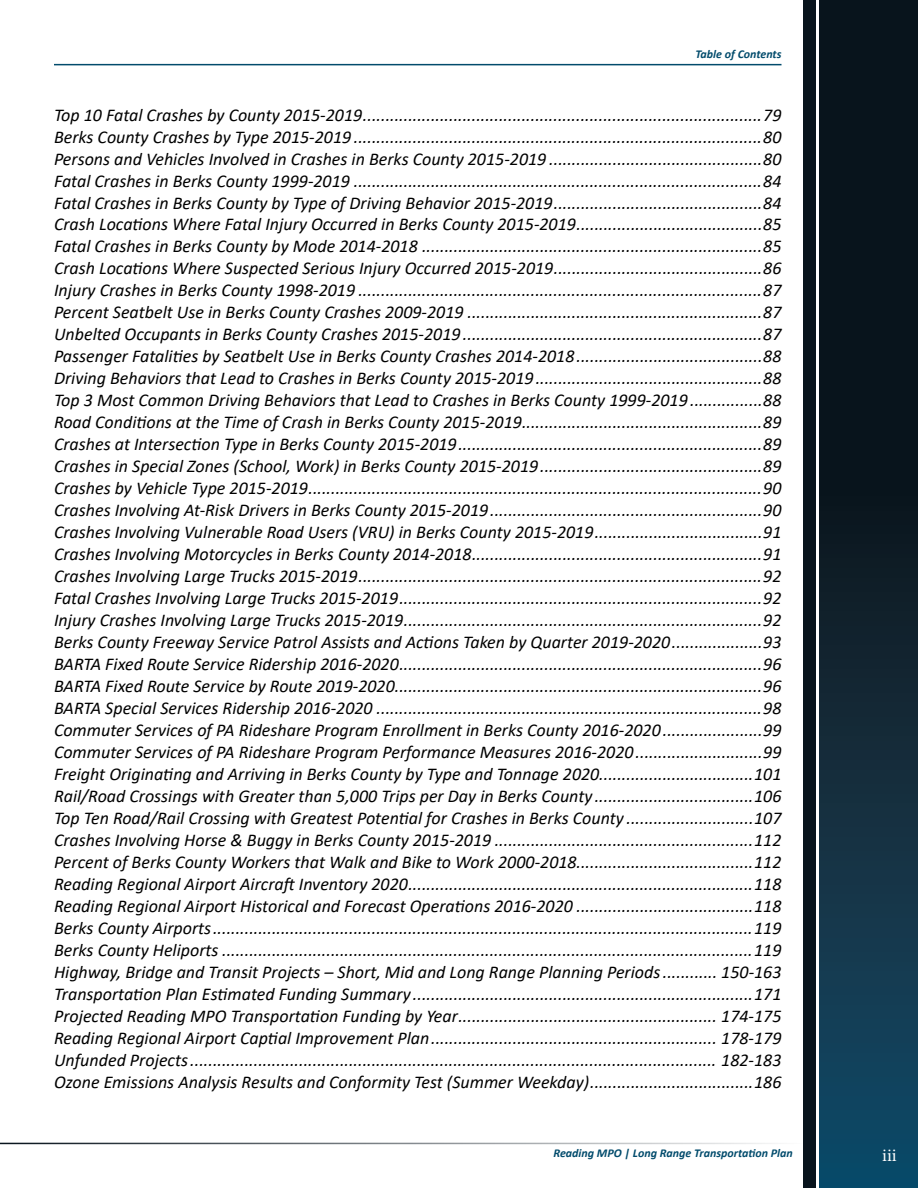
<style>
.page{position:relative;width:918px;height:1188px;background:#fff}
.page>*{position:absolute;margin:0;border:0;box-sizing:border-box;transform-origin:0 0}
.t1{font:italic 18px/22px "Calibri";color:#000;text-align:justify}
.t2{font:18px "Minion Pro";color:#fff}
.t3{font:italic 700 12px "Calibri";color:#024b6c}
</style>
<div class="page">
<div style="left:804px;top:0;width:12px;height:1188px;background:#08141d"></div>
<svg style="left:819px;top:0;width:99px;height:1188px;background:#0d2432"></svg>
<hr style="left:0;top:1143px;width:802px;height:1px;background:#08141d">
<hr style="left:54px;top:64px;width:728px;height:1px;background:#024b6c">
<p class="t3" style="left:696px;top:45px;width:87px">Table of Contents</p>
<p class="t1" style="left:54px;top:103px;width:729px">Top 10 Fatal Crashes by County 2015-2019........................................................................................79<br>Berks County Crashes by Type 2015-2019 ..........................................................................................80<br>Persons and Vehicles Involved in Crashes in Berks County 2015-2019 ...............................................80<br>Fatal Crashes in Berks County 1999-2019 ..........................................................................................84<br>Fatal Crashes in Berks County by Type of Driving Behavior 2015-2019..............................................84<br>Crash Locations Where Fatal Injury Occurred in Berks County 2015-2019.........................................85<br>Fatal Crashes in Berks County by Mode 2014-2018 ...........................................................................85<br>Crash Locations Where Suspected Serious Injury Occurred 2015-2019..............................................86<br>Injury Crashes in Berks County 1998-2019 .........................................................................................87<br>Percent Seatbelt Use in Berks County Crashes 2009-2019 .................................................................87<br>Unbelted Occupants in Berks County Crashes 2015-2019 ..................................................................87<br>Passenger Fatalities by Seatbelt Use in Berks County Crashes 2014-2018.........................................88<br>Driving Behaviors that Lead to Crashes in Berks County 2015-2019..................................................88<br>Top 3 Most Common Driving Behaviors that Lead to Crashes in Berks County 1999-2019 ................88<br>Road Conditions at the Time of Crash in Berks County 2015-2019.....................................................89<br>Crashes at Intersection Type in Berks County 2015-2019...................................................................89<br>Crashes in Special Zones (School, Work) in Berks County 2015-2019.................................................89<br>Crashes by Vehicle Type 2015-2019....................................................................................................90<br>Crashes Involving At-Risk Drivers in Berks County 2015-2019............................................................90<br>Crashes Involving Vulnerable Road Users (VRU) in Berks County 2015-2019.....................................91<br>Crashes Involving Motorcycles in Berks County 2014-2018................................................................91<br>Crashes Involving Large Trucks 2015-2019.........................................................................................92<br>Fatal Crashes Involving Large Trucks 2015-2019................................................................................92<br>Injury Crashes Involving Large Trucks 2015-2019...............................................................................92<br>Berks County Freeway Service Patrol Assists and Actions Taken by Quarter 2019-2020....................93<br>BARTA Fixed Route Service Ridership 2016-2020................................................................................96<br>BARTA Fixed Route Service by Route 2019-2020.................................................................................96<br>BARTA Special Services Ridership 2016-2020 .....................................................................................98<br>Commuter Services of PA Rideshare Program Enrollment in Berks County 2016-2020......................99<br>Commuter Services of PA Rideshare Program Performance Measures 2016-2020............................99<br>Freight Originating and Arriving in Berks County by Type and Tonnage 2020..................................101<br>Rail/Road Crossings with Greater than 5,000 Trips per Day in Berks County ...................................106<br>Top Ten Road/Rail Crossing with Greatest Potential for Crashes in Berks County ............................107<br>Crashes Involving Horse &amp; Buggy in Berks County 2015-2019 .........................................................112<br>Percent of Berks County Workers that Walk and Bike to Work 2000-2018.......................................112<br>Reading Regional Airport Aircraft Inventory 2020............................................................................118<br>Reading Regional Airport Historical and Forecast Operations 2016-2020 .......................................118<br>Berks County Airports.......................................................................................................................119<br>Berks County Heliports .....................................................................................................................119<br>Highway, Bridge and Transit Projects – Short, Mid and Long Range Planning Periods............ 150-163<br>Transportation Plan Estimated Funding Summary ...........................................................................171<br>Projected Reading MPO Transportation Funding by Year......................................................... 174-175<br>Reading Regional Airport Captial Improvement Plan............................................................... 178-179<br>Unfunded Projects.................................................................................................................... 182-183<br>Ozone Emissions Analysis Results and Conformity Test (Summer Weekday)....................................186</p>
<p class="t3" style="left:554px;top:1144px;width:241px">Reading MPO | Long Range Transportation Plan</p>
<p class="t2" style="left:882px;top:1143px;width:16px">iii</p>
</div>
